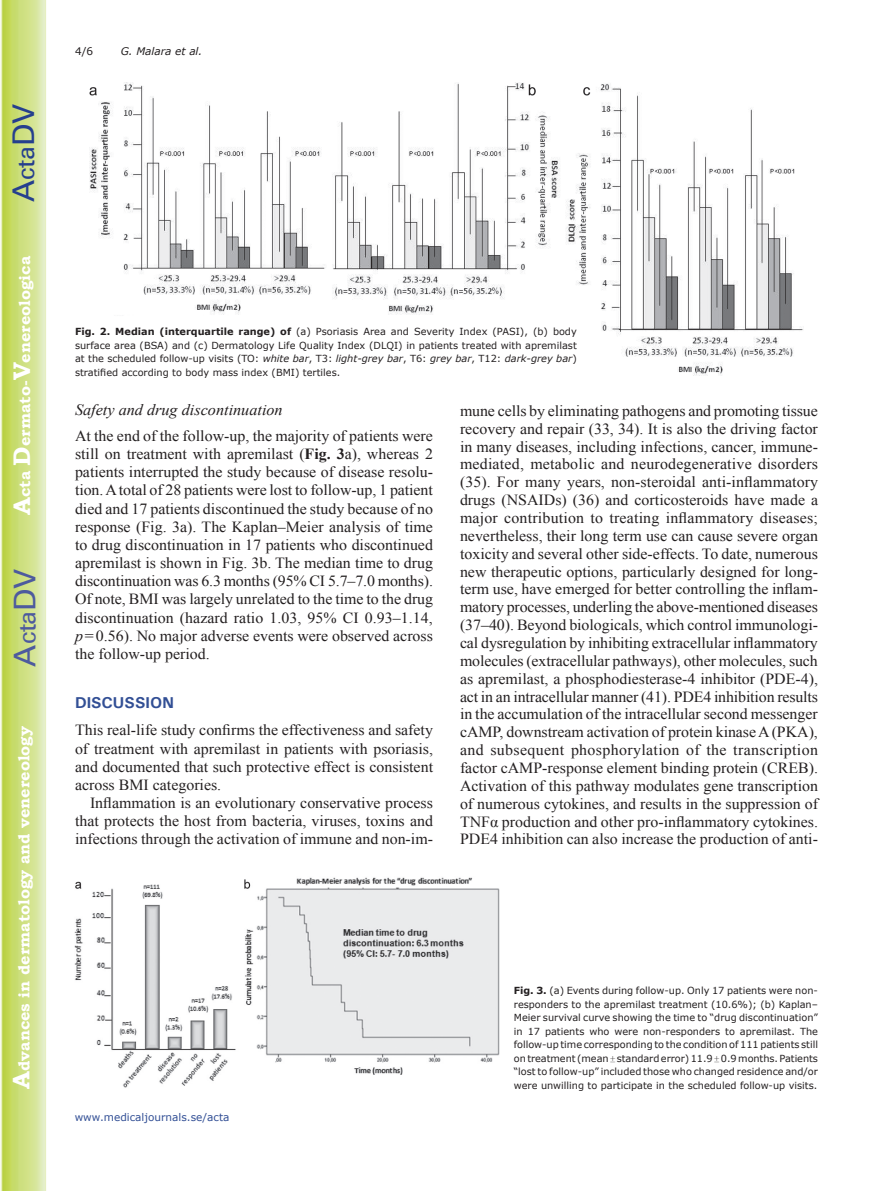
<style>
.page{position:relative;width:893px;height:1191px;background:#fff}
.page>*{position:absolute;margin:0;border:0;box-sizing:border-box;transform-origin:0 0}
.t1{font:30px "Univers";color:#4d5a9e}
.t2{font:30px "Univers";color:#253f8e}
.t3{font:700 15.75px "Bookman Old Style";color:#fff}
.t4{font:italic 15.75px "Times New Roman";color:#231f20}
.t5{font:700 15.75px "Univers";color:#324f95}
.t6{font:15.45px/17.9px "Times New Roman";color:#231f20;text-align:justify}
.t7{font:10.5px "Verdana";color:#324f95}
.t8{font:italic 10.5px "Verdana";color:#231f20}
.t9{font:10.5px "Verdana";color:#231f20}
.t10{font:9.75px/13.5px "Verdana";color:#231f20;text-align:justify}
.s1{font-size:24px}
.s2{font-weight:700}
.s3{font-style:italic}
.s4{font-family:"Perpetua";font-size:9px}
</style>
<div class="page">
<svg style="left:1px;top:0;width:45px;height:1191px;background:#cfe084"></svg>
<img style="left:89px;top:83px;width:714px;height:293px">
<img style="left:75px;top:877px;width:425px;height:211px">
<h1 class="t2" style="left:6px;top:202px;width:100px;rotate:-90deg">A<span class="s1">cta</span>DV</h1>
<p class="t3" style="left:15px;top:515px;width:260px;rotate:-90deg"><span class="s1">A</span>cta <span class="s1">D</span>ermato-<span class="s1">V</span>enereologica</p>
<h1 class="t1" style="left:7px;top:666px;width:100px;rotate:-90deg">A<span class="s1">cta</span>DV</h1>
<p class="t3" style="left:15px;top:1088px;width:364px;rotate:-90deg"><span class="s1">A</span>dvances in dermatology and venereology</p>
<p class="t9" style="left:75px;top:44px;width:20px">4/6</p>
<p class="t8" style="left:121px;top:44px;width:83px">G. Malara et al.</p>
<p class="t10" style="left:75px;top:325px;width:503px"><span class="s2">Fig. 2. Median (interquartile range) of</span> (a) Psoriasis Area and Severity Index (PASI), (b) body surface area (BSA) and (c) Dermatology Life Quality Index (DLQI) in patients treated with apremilast at the scheduled follow-up visits (TO: <span class="s3">white bar</span>, T3: <span class="s3">light-grey bar</span>, T6: <span class="s3">grey bar</span>, T12: <span class="s3">dark-grey bar</span>) stratified according to body mass index (BMI) tertiles.</p>
<p class="t4" style="left:75px;top:399px;width:209px">Safety and drug discontinuation</p>
<p class="t6" style="left:75px;top:426px;width:360px">At the end of the follow-up, the majority of patients were still on treatment with apremilast (<span class="s2">Fig. 3</span>a), whereas 2 patients interrupted the study because of disease resolu&shy;tion. A total of 28 patients were lost to follow-up, 1 patient died and 17 patients discontinued the study because of no response (Fig. 3a). The Kaplan–Meier analysis of time to drug discontinuation in 17 patients who discontinued apremilast is shown in Fig. 3b. The median time to drug discontinuation was 6.3 months (95% CI 5.7–7.0 months).<br>Of note, BMI was largely unrelated to the time to the drug discontinuation (hazard ratio 1.03, 95% CI 0.93–1.14, <span class="s3">p</span>=0.56). No major adverse events were observed across the follow-up period.</p>
<p class="t5" style="left:75px;top:692px;width:100px">DISCUSSION</p>
<p class="t6" style="left:75px;top:721px;width:360px">This real-life study confirms the effectiveness and safety of treatment with apremilast in patients with psoriasis, and documented that such protective effect is consistent across BMI categories.</p>
<p class="t6" style="left:75px;top:793px;width:360px;text-indent:15px">Inflammation is an evolutionary conservative process that protects the host from bacteria, viruses, toxins and infections through the activation of immune and non-im-</p>
<p class="t6" style="left:460px;top:401px;width:360px">mune cells by eliminating pathogens and promoting tissue recovery and repair (33, 34). It is also the driving factor in many diseases, including infections, cancer, immune&shy;mediated, metabolic and neurodegenerative disorders (35). For many years, non-steroidal anti-inflammatory drugs (NSAIDs) (36) and corticosteroids have made a major contribution to treating inflammatory diseases; nevertheless, their long term use can cause severe organ toxicity and several other side-effects. To date, numerous new therapeutic options, particularly designed for long&shy;term use, have emerged for better controlling the inflam&shy;matory processes, underling the above-mentioned diseases (37–40). Beyond biologicals, which control immunologi&shy;cal dysregulation by inhibiting extracellular inflammatory molecules (extracellular pathways), other molecules, such as apremilast, a phosphodiesterase-4 inhibitor (PDE-4), act in an intracellular manner (41). PDE4 inhibition results in the accumulation of the intracellular second messenger cAMP, downstream activation of protein kinase A (PKA), and subsequent phosphorylation of the transcription factor cAMP-response element binding protein (CREB).<br>Activation of this pathway modulates gene transcription of numerous cytokines, and results in the suppression of TNFα production and other pro-inflammatory cytokines.<br>PDE4 inhibition can also increase the production of anti-</p>
<p class="t7" style="left:75px;top:1110px;width:156px">www.medicaljournals.se/acta</p>
<p class="t10" style="left:514px;top:984px;width:306px"><span class="s2">Fig. 3.</span> (a) Events during follow-up. Only 17 patients were non&shy;responders to the apremilast treatment (10.6%); (b) Kaplan– Meier survival curve showing the time to “drug discontinuation” in 17 patients who were non-responders to apremilast. The follow-up time corresponding to the condition of 111 patients still on treatment (mean<span class="s4">±</span>standard error) 11.9<span class="s4">±</span>0.9 months. Patients “lost to follow-up” included those who changed residence and/or were unwilling to participate in the scheduled follow-up visits.</p>
</div>
